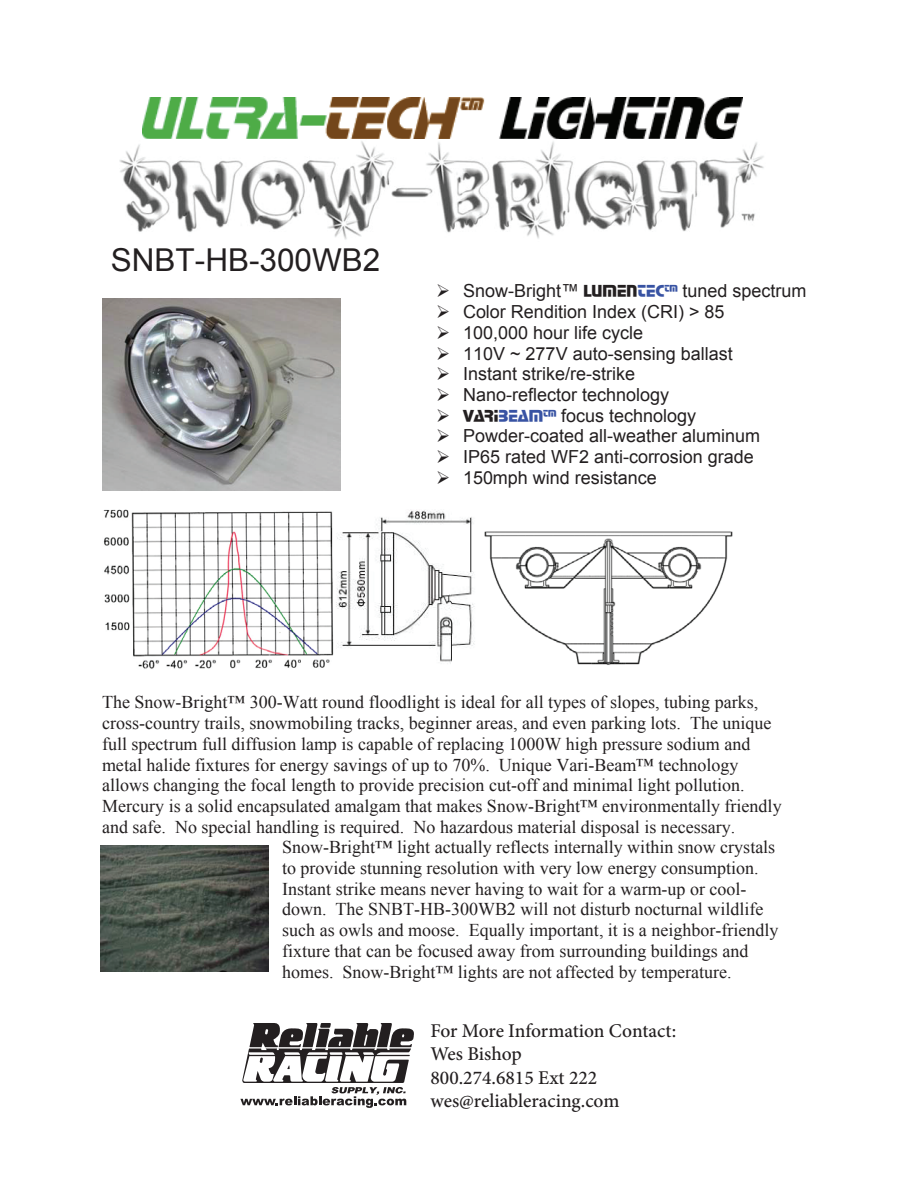
<style>
.page{position:relative;width:918px;height:1188px;background:#fff}
.page>*{position:absolute;margin:0;border:0;box-sizing:border-box;transform-origin:0 0}
.t1{font:31.5px "Arial";color:#231f20}
.t2{font:500 19.5px/23.4px "Minion Pro";color:#231f20}
.t3{font:18px "Times New Roman";color:#231f20}
.t4{font:18px/20.7px "Arial";color:#231f20}
.s1{font-family:"Stop"}
.s2{font-family:"Stop";color:#3853a3}
</style>
<div class="page">
<img style="left:102px;top:298px;width:238px;height:193px">
<img style="left:100px;top:846px;width:169px;height:126px">
<img style="left:142px;top:98px;width:600px;height:41px">
<img style="left:119px;top:141px;width:645px;height:99px">
<img style="left:103px;top:509px;width:231px;height:160px">
<img style="left:336px;top:510px;width:139px;height:154px">
<img style="left:484px;top:531px;width:249px;height:134px">
<svg style="left:240px;top:1023px;width:174px;height:85px"></svg>
<h1 class="t1" style="left:111px;top:239px;width:271px">SNBT-HB-300WB2</h1>
<p class="t4" style="left:463px;top:281px;width:345px">Snow-Bright™ <span class="s1">LUMEN</span><span class="s2">TEC™</span> tuned spectrum<br>Color Rendition Index (CRI) &gt; 85<br>100,000 hour life cycle<br>110V ~ 277V auto-sensing ballast<br>Instant strike/re-strike<br>Nano-reflector technology<br><span class="s1">VARI</span><span class="s2">BEAM™</span> focus technology<br>Powder-coated all-weather aluminum<br>IP65 rated WF2 anti-corrosion grade<br>150mph wind resistance</p>
<p class="t3" style="left:102px;top:690px;width:658px">The Snow-Bright™ 300-Watt round floodlight is ideal for all types of slopes, tubing parks,</p>
<p class="t3" style="left:102px;top:711px;width:671px">cross-country trails, snowmobiling tracks, beginner areas, and even parking lots. The unique</p>
<p class="t3" style="left:102px;top:732px;width:650px">full spectrum full diffusion lamp is capable of replacing 1000W high pressure sodium and</p>
<p class="t3" style="left:102px;top:752px;width:638px">metal halide fixtures for energy savings of up to 70%. Unique Vari-Beam™ technology</p>
<p class="t3" style="left:102px;top:773px;width:644px">allows changing the focal length to provide precision cut-off and minimal light pollution.</p>
<p class="t3" style="left:102px;top:794px;width:681px">Mercury is a solid encapsulated amalgam that makes Snow-Bright™ environmentally friendly</p>
<p class="t3" style="left:102px;top:815px;width:635px">and safe. No special handling is required. No hazardous material disposal is necessary.</p>
<p class="t3" style="left:282px;top:835px;width:495px">Snow-Bright™ light actually reflects internally within snow crystals</p>
<p class="t3" style="left:282px;top:856px;width:478px">to provide stunning resolution with very low energy consumption.</p>
<p class="t3" style="left:282px;top:877px;width:466px">Instant strike means never having to wait for a warm-up or cool-</p>
<p class="t3" style="left:282px;top:897px;width:483px">down. The SNBT-HB-300WB2 will not disturb nocturnal wildlife</p>
<p class="t3" style="left:282px;top:918px;width:498px">such as owls and moose. Equally important, it is a neighbor-friendly</p>
<p class="t3" style="left:282px;top:939px;width:468px">fixture that can be focused away from surrounding buildings and</p>
<p class="t3" style="left:282px;top:959px;width:451px">homes. Snow-Bright™ lights are not affected by temperature.</p>
<p class="t2" style="left:430px;top:1019px;width:247px">For More Information Contact:<br>Wes Bishop<br>800.274.6815 Ext 222 wes@reliableracing.com</p>
</div>
